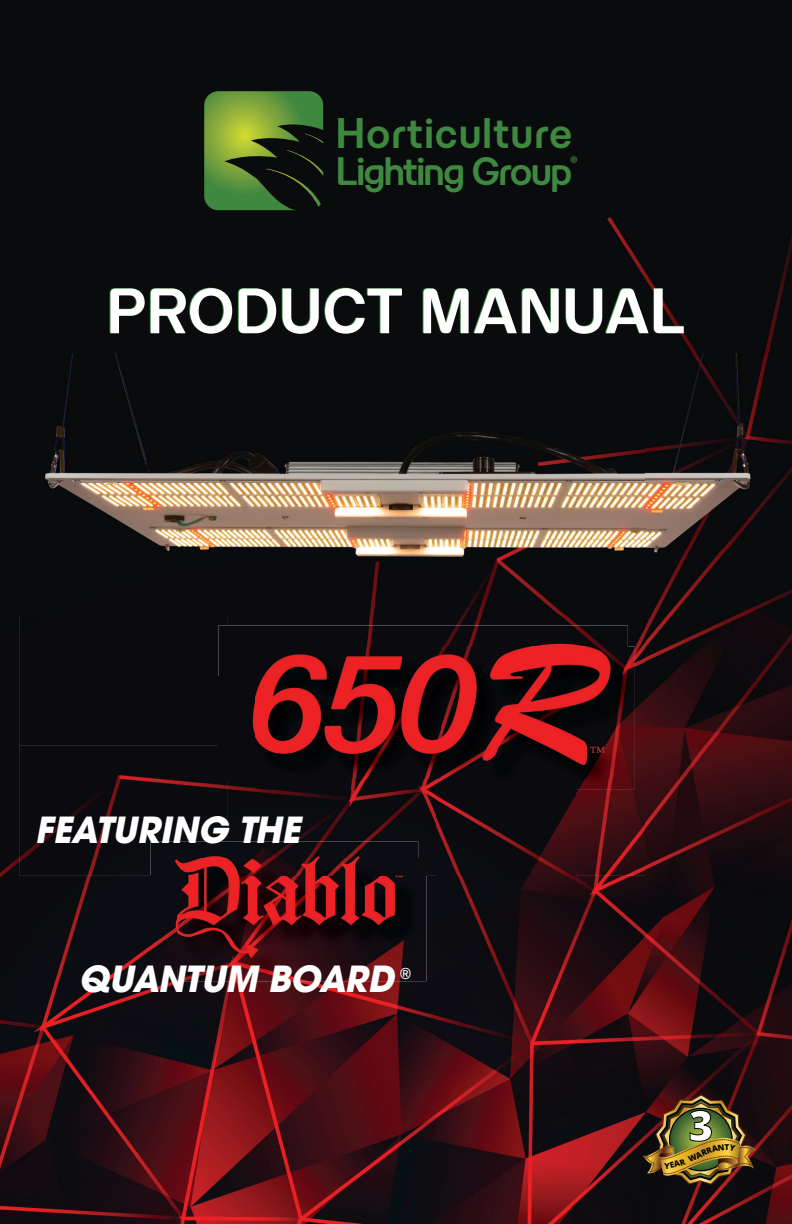
<style>
.page{position:relative;width:792px;height:1224px;background:#fff}
.page>*{position:absolute;margin:0;border:0;box-sizing:border-box;transform-origin:0 0}
.t1{font:600 56px "Granat";color:#fff}
.t2{font:800 42px "Open Sans";color:#fff}
.t3{font:600 37.6px "Granat";letter-spacing:.025em;color:#3e883f}
.t4{font:italic 700 36px "Avant Garde LT";letter-spacing:-.01em;color:#fff}
.t5{font:600 34.8px "Granat";letter-spacing:-.05em;color:#3e883f}
.t6{font:800 8.2px "Open Sans";color:#040503}
.t7{font:600 7px "Granat";color:#3e883f}
.s1{font-family:"Forma DJR Micro";font-weight:400;font-style:normal;font-size:34px}
</style>
<div class="page">
<img style="left:0;top:0;width:792px;height:1224px">
<img style="left:19px;top:354px;width:626px;height:261px">
<img style="left:645px;top:354px;width:139px;height:522px">
<div style="left:19px;top:615px;width:209px;height:261px;background:#0b0b0f"></div>
<img style="left:228px;top:615px;width:417px;height:65px">
<img style="left:576px;top:680px;width:69px;height:196px">
<img style="left:228px;top:778px;width:208px;height:98px">
<img style="left:436px;top:789px;width:140px;height:87px">
<svg style="left:204px;top:91px;width:119px;height:119px;background:#4b6c2c"></svg>
<img style="left:572px;top:647px;width:63px;height:142px">
<img style="left:255px;top:778px;width:317px;height:11px">
<img style="left:218px;top:626px;width:410px;height:50px">
<div style="left:218px;top:676px;width:37px;height:102px;background:#0b0b0f"></div>
<img style="left:255px;top:647px;width:373px;height:131px">
<img style="left:178px;top:858px;width:249px;height:123px">
<img style="left:151px;top:842px;width:267px;height:126px">
<img style="left:643px;top:1095px;width:113px;height:89px">
<p class="t3" style="left:336px;top:107px;width:238px">Horticulture</p>
<p class="t5" style="left:336px;top:147px;width:238px">Lighting Group</p>
<p class="t7" style="left:570px;top:155px;width:9px">®</p>
<h1 class="t1" style="left:107px;top:272px;width:581px">PRODUCT MANUAL</h1>
<p class="t4" style="left:35px;top:807px;width:267px">FEATURING THE</p>
<p class="t4" style="left:79px;top:955px;width:334px">QUANTUM BOARD <span class="s1">®</span></p>
<p class="t2" style="left:689px;top:1094px;width:26px">3</p>
<p class="t6" style="left:725px;top:1141px;width:6px">T</p>
</div>
